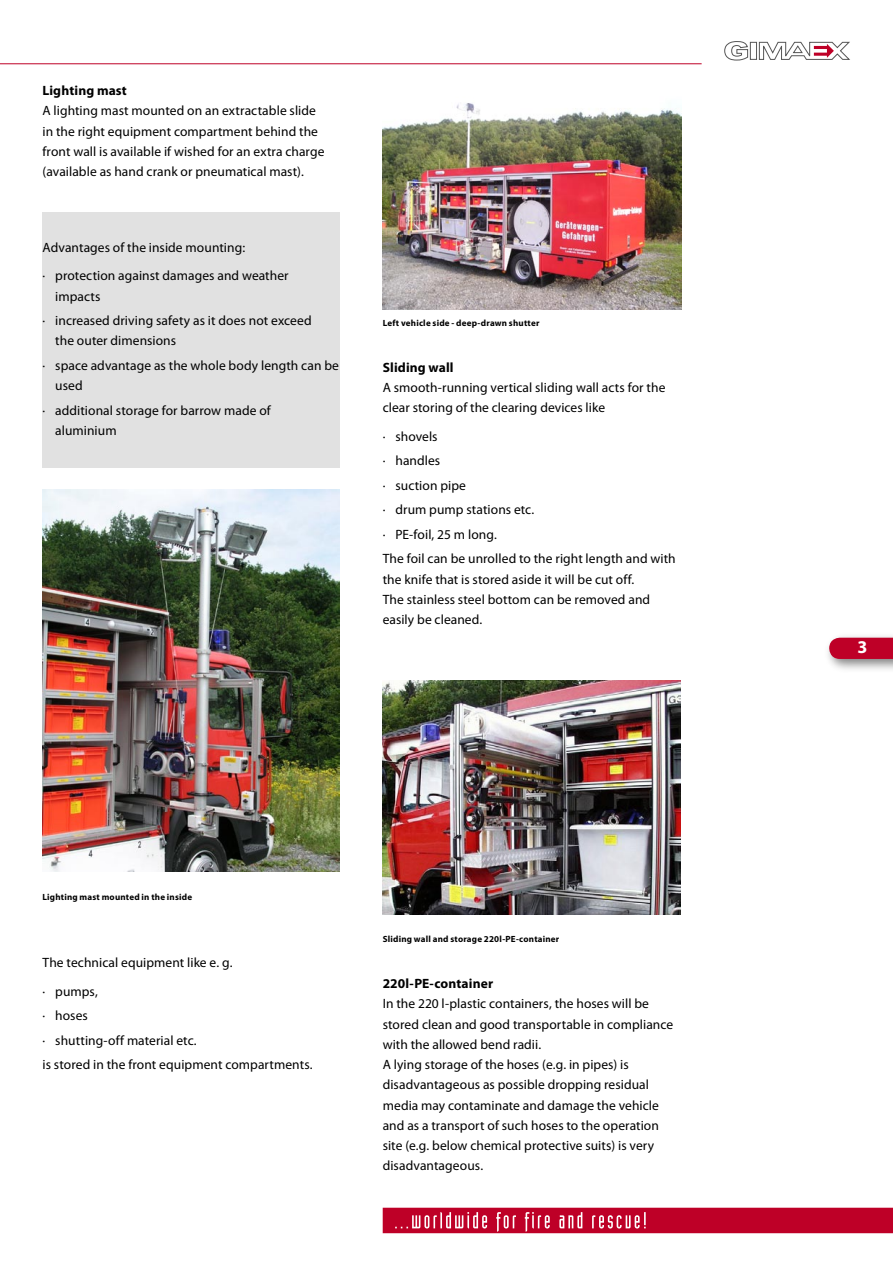
<style>
.page{position:relative;width:893px;height:1263px;background:#fff}
.page>*{position:absolute;margin:0;border:0;box-sizing:border-box;transform-origin:0 0}
.t1{font:700 18px "Myriad Pro";color:#fff}
.Fliesstext{font:13.5px/20.2px "Myriad Pro";letter-spacing:.005em;color:#000}
.Aufzählung{font:13.5px/20.2px "Myriad Pro";letter-spacing:.005em;color:#000}
.Bildunterschriften{font:700 9px "Myriad Pro";letter-spacing:.025em;color:#000}
.s1{font-weight:700}
</style>
<div class="page">
<div style="left:383px;top:1208px;width:510px;height:25px;background:#be0027"></div>
<svg style="left:395px;top:1212px;width:92px;height:16px"></svg>
<svg style="left:496px;top:1212px;width:20px;height:20px"></svg>
<svg style="left:525px;top:1212px;width:25px;height:20px"></svg>
<svg style="left:559px;top:1212px;width:23px;height:16px"></svg>
<svg style="left:592px;top:1212px;width:54px;height:16px"></svg>
<svg style="left:758px;top:41px;width:92px;height:18px"></svg>
<div style="left:750px;top:42px;width:7px;height:18px;border:1px solid #565656"></div>
<svg style="left:724px;top:41px;width:24px;height:20px"></svg>
<div style="left:823px;top:631px;width:70px;height:43px;background:#000;opacity:.5"></div>
<svg style="left:829px;top:638px;width:64px;height:21px"></svg>
<hr style="left:0;top:63px;width:702px;height:1px;background:#be0027">
<img style="left:383px;top:103px;width:298px;height:206px">
<img style="left:43px;top:489px;width:296px;height:383px">
<img style="left:383px;top:680px;width:297px;height:234px">
<div style="left:43px;top:213px;width:297px;height:255px;background:#e1e1e1"></div>
<p class="Fliesstext" style="left:43px;top:81px;width:283px"><span class="s1">Lighting mast<br></span>A lighting mast mounted on an extractable slide in the right equipment compartment behind the front wall is available if wished for an extra charge (available as hand crank or pneumatical mast).</p>
<p class="Fliesstext" style="left:43px;top:237px;width:204px">Advantages of the inside mounting:</p>
<p class="Aufzählung" style="left:55px;top:266px;width:235px;text-indent:-13px">· protection against damages and weather impacts</p>
<p class="Aufzählung" style="left:55px;top:311px;width:258px;text-indent:-13px">· increased driving safety as it does not exceed the outer dimensions</p>
<p class="Aufzählung" style="left:55px;top:355px;width:285px;text-indent:-13px">· space advantage as the whole body length can be used</p>
<p class="Aufzählung" style="left:55px;top:400px;width:217px;text-indent:-13px">· additional storage for barrow made of aluminium</p>
<p class="Bildunterschriften" style="left:383px;top:318px;width:158px">Left vehicle side - deep-drawn shutter</p>
<p class="Fliesstext" style="left:383px;top:357px;width:284px"><span class="s1">Sliding wall<br></span>A smooth-running vertical sliding wall acts for the clear storing of the clearing devices like</p>
<p class="Aufzählung" style="left:383px;top:426px;width:56px">· shovels</p>
<p class="Aufzählung" style="left:383px;top:451px;width:59px">· handles</p>
<p class="Aufzählung" style="left:383px;top:475px;width:85px">· suction pipe</p>
<p class="Aufzählung" style="left:383px;top:500px;width:153px">· drum pump stations etc.</p>
<p class="Aufzählung" style="left:383px;top:524px;width:116px">· PE-foil, 25 m long.</p>
<p class="Fliesstext" style="left:383px;top:549px;width:295px">The foil can be unrolled to the right length and with the knife that is stored aside it will be cut off.<br>The stainless steel bottom can be removed and easily be cleaned.</p>
<p class="Bildunterschriften" style="left:43px;top:892px;width:151px">Lighting mast mounted in the inside</p>
<p class="Fliesstext" style="left:43px;top:952px;width:191px">The technical equipment like e. g.</p>
<p class="Aufzählung" style="left:43px;top:981px;width:57px">· pumps,</p>
<p class="Aufzählung" style="left:43px;top:1006px;width:47px">· hoses</p>
<p class="Aufzählung" style="left:43px;top:1030px;width:156px">· shutting-off material etc.</p>
<p class="Fliesstext" style="left:43px;top:1055px;width:272px">is stored in the front equipment compartments.</p>
<p class="Bildunterschriften" style="left:383px;top:934px;width:178px">Sliding wall and storage 220l-PE-container</p>
<p class="Fliesstext" style="left:383px;top:974px;width:292px"><span class="s1">220l-PE-container<br></span>In the 220 l-plastic containers, the hoses will be stored clean and good transportable in compliance with the allowed bend radii.<br>A lying storage of the hoses (e.g. in pipes) is disadvantageous as possible dropping residual media may contaminate and damage the vehicle and as a transport of such hoses to the operation site (e.g. below chemical protective suits) is very disadvantageous.</p>
<p class="t1" style="left:857px;top:637px;width:11px">3</p>
</div>
